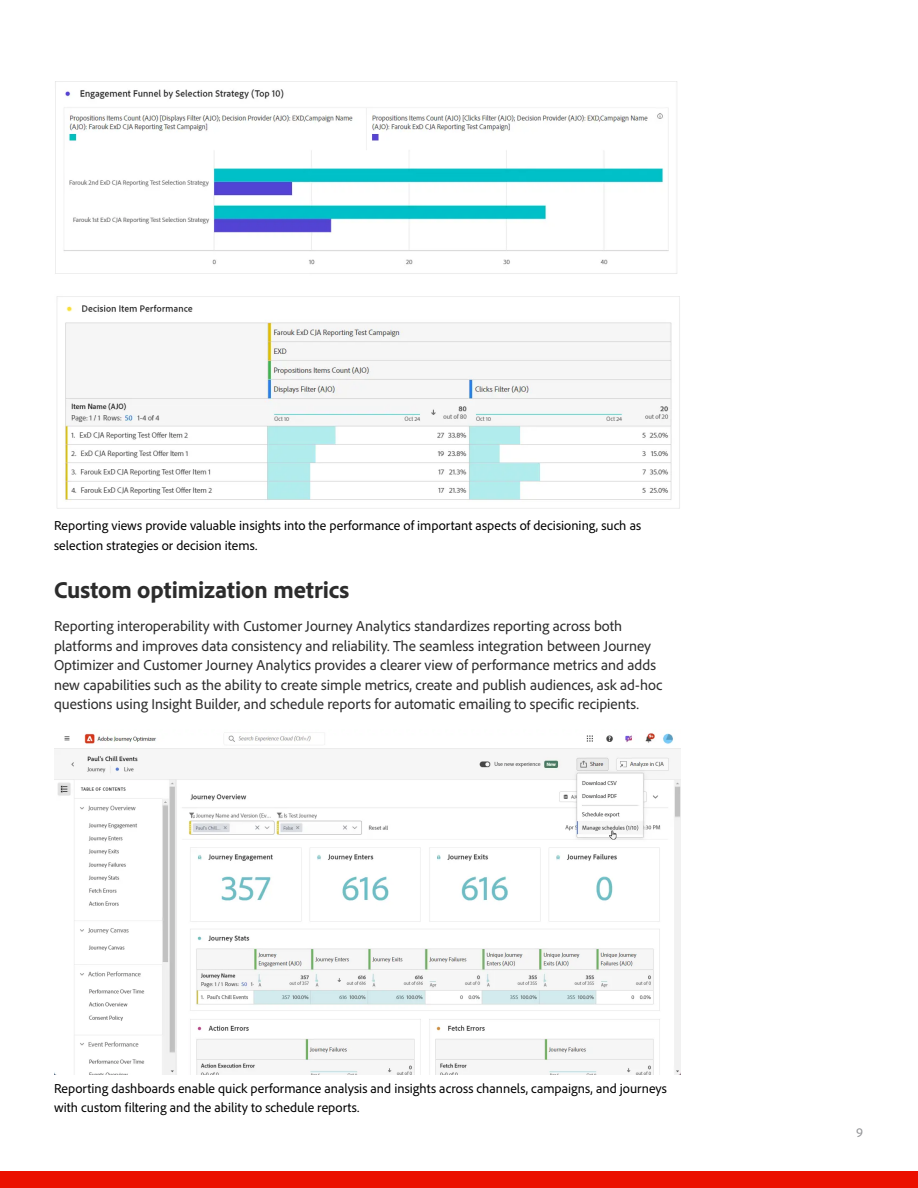
<style>
.page{position:relative;width:918px;height:1188px;background:#fff}
.page>*{position:absolute;margin:0;border:0;box-sizing:border-box;transform-origin:0 0}
.t1{font:800 24px "Adobe Clean";color:#2c2c2c}
.t2{font:15px/19.5px "Adobe Clean";color:#2c2c2c}
.t3{font:13.5px/19.5px "Adobe Clean";letter-spacing:.005em;color:#000}
.t4{font:13.5px "Adobe Clean";color:#949598}
</style>
<div class="page">
<img style="left:55px;top:81px;width:622px;height:193px">
<img style="left:56px;top:296px;width:624px;height:213px">
<img style="left:54px;top:733px;width:626px;height:341px">
<div style="left:0;top:1172px;width:918px;height:16px;background:#eb1000"></div>
<p class="t3" style="left:54px;top:516px;width:589px">Reporting views provide valuable insights into the performance of important aspects of decisioning, such as selection strategies or decision items.</p>
<h1 class="t1" style="left:54px;top:574px;width:297px">Custom optimization metrics</h1>
<p class="t2" style="left:54px;top:616px;width:610px">Reporting interoperability with Customer Journey Analytics standardizes reporting across both platforms and improves data consistency and reliability. The seamless integration between Journey Optimizer and Customer Journey Analytics provides a clearer view of performance metrics and adds new capabilities such as the ability to create simple metrics, create and publish audiences, ask ad-hoc questions using Insight Builder, and schedule reports for automatic emailing to specific recipients.</p>
<p class="t3" style="left:54px;top:1078px;width:615px">Reporting dashboards enable quick performance analysis and insights across channels, campaigns, and journeys with custom filtering and the ability to schedule reports.</p>
<p class="t4" style="left:856px;top:1124px;width:9px">9</p>
</div>
